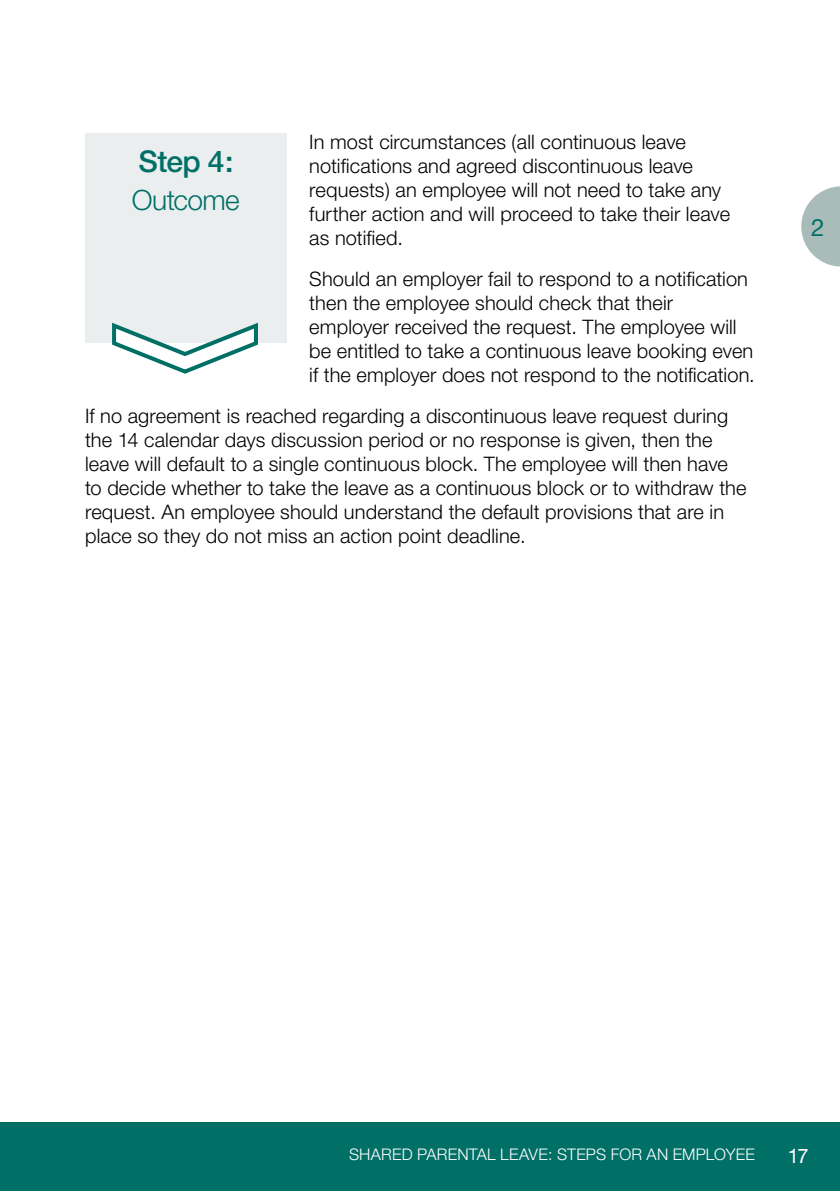
<style>
.page{position:relative;width:840px;height:1191px;background:#fff}
.page>*{position:absolute;margin:0;border:0;box-sizing:border-box;transform-origin:0 0}
.t1{font:500 30px "Helvetica Neue";color:#007067}
.t2{font:300 28px "Helvetica Neue";letter-spacing:-.02em;color:#007067}
.t3{font:24px "Helvetica Neue";color:#007067}
.t4{font:300 20px/24px "Helvetica Neue";letter-spacing:.005em;color:#000}
.t5{font:20px "Helvetica Neue";color:#fff}
.t6{font:300 16px "Helvetica Neue";letter-spacing:.015em;color:#fff}
</style>
<div class="page">
<div style="left:0;top:1123px;width:839px;height:68px;background:#007067"></div>
<svg style="left:801px;top:186px;width:38px;height:80px"></svg>
<div style="left:85px;top:133px;width:201px;height:209px;background:#ebeeee"></div>
<svg style="left:110px;top:322px;width:151px;height:52px"></svg>
<p class="t4" style="left:309px;top:132px;width:422px">In most circumstances (all continuous leave notifications and agreed discontinuous leave requests) an employee will not need to take any further action and will proceed to take their leave as notified.</p>
<p class="t4" style="left:309px;top:269px;width:446px">Should an employer fail to respond to a notification then the employee should check that their employer received the request. The employee will be entitled to take a continuous leave booking even if the employer does not respond to the notification.</p>
<p class="t4" style="left:85px;top:406px;width:662px">If no agreement is reached regarding a discontinuous leave request during the 14 calendar days discussion period or no response is given, then the leave will default to a single continuous block. The employee will then have to decide whether to take the leave as a continuous block or to withdraw the request. An employee should understand the default provisions that are in place so they do not miss an action point deadline.</p>
<h1 class="t1" style="left:138px;top:150px;width:96px">Step 4:</h1>
<h2 class="t2" style="left:132px;top:189px;width:109px">Outcome</h2>
<p class="t3" style="left:810px;top:219px;width:15px">2</p>
<p class="t6" style="left:349px;top:1148px;width:407px">SHARED PARENTAL LEAVE: STEPS FOR AN EMPLOYEE</p>
<p class="t5" style="left:787px;top:1148px;width:22px">17</p>
</div>
